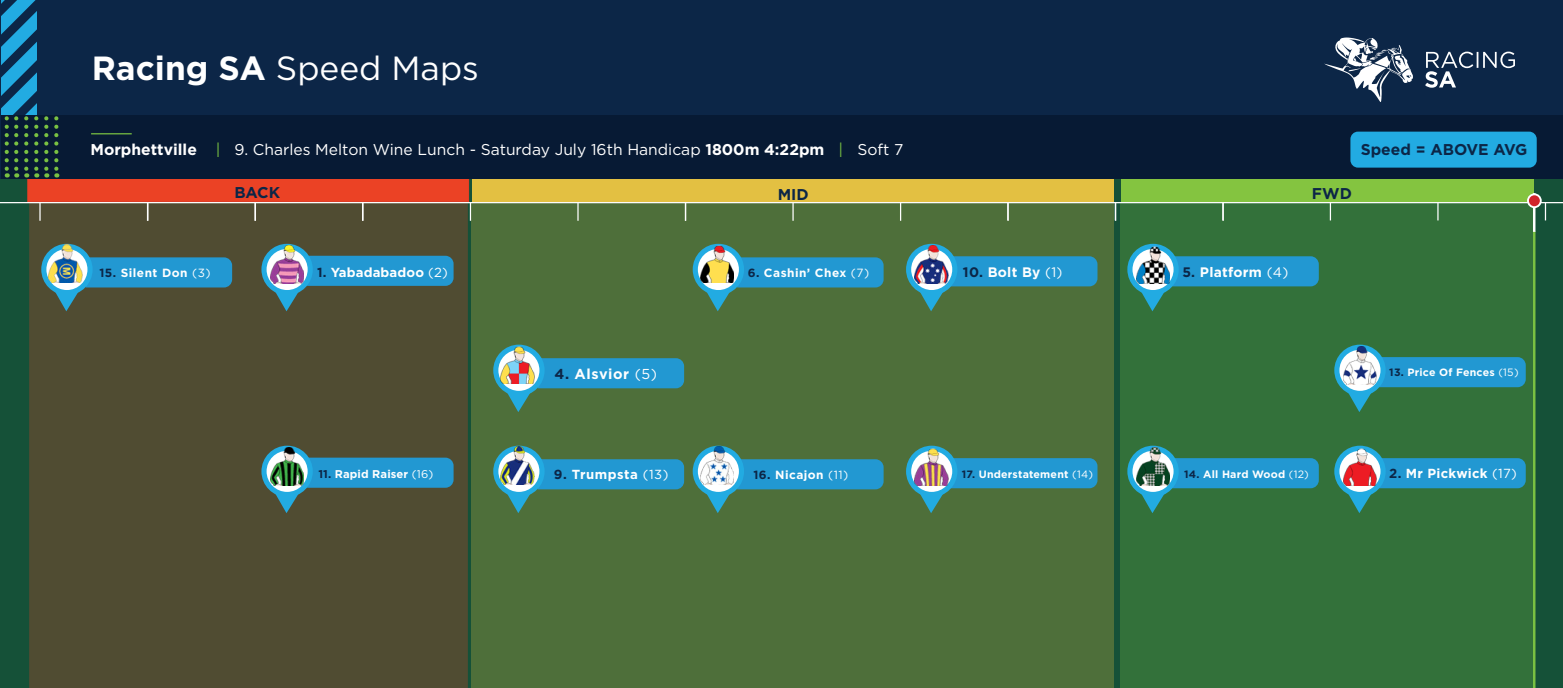
<style>
.page{position:relative;width:1563px;height:688px;background:#fff}
.page>*{position:absolute;margin:0;border:0;box-sizing:border-box;transform-origin:0 0}
.t1{font:33.5px "Gotham HTF";color:#fff}
.t2{font:15.62px "Gotham";color:#fff}
.t3{font:700 15.62px "Gotham HTF";color:#0c2647}
.t4{font:700 14.38px "Gotham HTF";letter-spacing:.04em;color:#fff}
.t5{font:700 13.75px "Gotham HTF";letter-spacing:.02em;color:#fff}
.t6{font:700 13.12px "Gotham HTF";letter-spacing:.02em;color:#fff}
.t7{font:700 13.12px "Gotham HTF";letter-spacing:.04em;color:#fff}
.t8{font:700 11.88px "Gotham HTF";letter-spacing:.04em;color:#fff}
.t9{font:700 11.25px "Gotham HTF";letter-spacing:.01em;color:#fff}
.t10{font:700 10.62px "Gotham HTF";letter-spacing:.02em;color:#fff}
.s1{font-weight:700}
.s2{font-family:"Gotham HTF";font-weight:700}
.s3{font-family:"Gotham HTF";color:#79c142}
.s4{color:#0c2647}
.s5{font-family:"Gotham";font-weight:400}
</style>
<div class="page">
<div style="left:0;top:178px;width:1562px;height:510px;background:#155138"></div>
<div style="left:28px;top:178px;width:441px;height:24px;background:#eb4225;border:1px solid #eb3e26"></div>
<div style="left:472px;top:179px;width:642px;height:23px;background:#e3c042"></div>
<div style="left:1121px;top:179px;width:412px;height:23px;background:#84c440"></div>
<div style="left:29px;top:203px;width:439px;height:485px;background:#504c32"></div>
<div style="left:471px;top:202px;width:643px;height:486px;background:#4e6f3a"></div>
<div style="left:1121px;top:203px;width:411px;height:485px;background:#33713a"></div>
<div style="left:0;top:0;width:1562px;height:178px;background:#0c2647"></div>
<hr style="left:0;top:202px;width:1562px;height:1px;background:#fff">
<div style="left:1px;top:115px;width:1561px;height:63px;background:#071a34"></div>
<svg style="left:470px;top:203px;width:1px;height:18px"></svg>
<svg style="left:577px;top:203px;width:1px;height:18px"></svg>
<hr style="left:91px;top:133px;width:41px;height:1px;background:#79c142">
<svg style="left:1425px;top:52px;width:90px;height:36px"></svg>
<svg style="left:1324px;top:37px;width:89px;height:65px"></svg>
<svg style="left:685px;top:203px;width:1px;height:18px"></svg>
<svg style="left:792px;top:203px;width:1px;height:18px"></svg>
<svg style="left:900px;top:203px;width:1px;height:18px"></svg>
<svg style="left:44px;top:116px;width:4px;height:61px"></svg>
<svg style="left:54px;top:116px;width:4px;height:61px"></svg>
<svg style="left:1px;top:0;width:37px;height:177px"></svg>
<hr style="left:1532px;top:231px;width:3px;height:457px;background:#79c142">
<hr style="left:1532px;top:193px;width:3px;height:39px;background:#fff">
<div style="left:1528px;top:194px;width:12px;height:13px;background:#d1232a;border-radius:50%"></div>
<div style="left:1527px;top:193px;width:14px;height:15px;border:2px solid #fff;border-radius:50%"></div>
<svg style="left:1007px;top:203px;width:1px;height:18px"></svg>
<svg style="left:1114px;top:203px;width:2px;height:18px"></svg>
<svg style="left:1222px;top:203px;width:1px;height:18px"></svg>
<svg style="left:1329px;top:203px;width:2px;height:17px"></svg>
<svg style="left:1437px;top:203px;width:1px;height:17px"></svg>
<svg style="left:1544px;top:203px;width:2px;height:17px"></svg>
<svg style="left:39px;top:203px;width:2px;height:18px"></svg>
<svg style="left:147px;top:203px;width:1px;height:18px"></svg>
<svg style="left:254px;top:203px;width:2px;height:18px"></svg>
<svg style="left:362px;top:203px;width:1px;height:18px"></svg>
<svg style="left:1127px;top:244px;width:191px;height:67px"></svg>
<img style="left:1136px;top:246px;width:33px;height:38px">
<svg style="left:1334px;top:344px;width:191px;height:68px"></svg>
<img style="left:1343px;top:346px;width:33px;height:38px">
<svg style="left:1334px;top:445px;width:191px;height:68px"></svg>
<img style="left:1343px;top:447px;width:33px;height:38px">
<svg style="left:1127px;top:445px;width:191px;height:68px"></svg>
<img style="left:1136px;top:447px;width:33px;height:38px">
<svg style="left:906px;top:244px;width:191px;height:67px"></svg>
<img style="left:914px;top:246px;width:34px;height:38px">
<svg style="left:906px;top:445px;width:191px;height:68px"></svg>
<img style="left:914px;top:447px;width:34px;height:38px">
<svg style="left:692px;top:445px;width:191px;height:68px"></svg>
<img style="left:700px;top:446px;width:33px;height:38px">
<svg style="left:493px;top:445px;width:191px;height:68px"></svg>
<img style="left:501px;top:446px;width:33px;height:38px">
<svg style="left:493px;top:344px;width:191px;height:68px"></svg>
<img style="left:501px;top:345px;width:33px;height:38px">
<svg style="left:261px;top:244px;width:192px;height:67px;background:#3f717b"></svg>
<img style="left:270px;top:246px;width:34px;height:38px">
<svg style="left:261px;top:445px;width:192px;height:68px;background:#40707a"></svg>
<img style="left:270px;top:447px;width:34px;height:38px">
<svg style="left:692px;top:248px;width:191px;height:63px"></svg>
<img style="left:700px;top:244px;width:33px;height:38px">
<svg style="left:41px;top:244px;width:191px;height:67px;background:#40727c"></svg>
<img style="left:49px;top:244px;width:33px;height:38px">
<div style="left:1350px;top:132px;width:186px;height:36px;background:#22abe2;border-radius:8px"></div>
<p class="t1" style="left:92px;top:49px;width:389px"><span class="s1">Racing SA</span> Speed Maps</p>
<p class="t2" style="left:90px;top:141px;width:814px"><span class="s2">Morphettville</span> <span class="s3">|</span> 9. Charles Melton Wine Lunch - Saturday July 16th Handicap <span class="s2">1800m 4:22pm</span> <span class="s3">|</span> Soft 7</p>
<p class="t3" style="left:234px;top:184px;width:47px">BACK</p>
<p class="t3" style="left:778px;top:185px;width:33px">MID</p>
<p class="t3" style="left:1312px;top:184px;width:41px">FWD</p>
<p class="t3" style="left:1360px;top:141px;width:168px">Speed = ABOVE AVG</p>
<p class="t6" style="left:317px;top:264px;width:132px"><span class="s4">1.</span> Yabadabadoo <span class="s5">(2)</span></p>
<p class="t8" style="left:99px;top:266px;width:113px"><span class="s4">15.</span> Silent Don <span class="s5">(3)</span></p>
<p class="t8" style="left:748px;top:266px;width:123px"><span class="s4">6.</span> Cashin’ Chex <span class="s5">(7)</span></p>
<p class="t5" style="left:963px;top:264px;width:101px"><span class="s4">10.</span> Bolt By <span class="s5">(1)</span></p>
<p class="t5" style="left:1182px;top:264px;width:108px"><span class="s4">5.</span> Platform <span class="s5">(4)</span></p>
<p class="t4" style="left:554px;top:365px;width:104px"><span class="s4">4.</span> Alsvior <span class="s5">(5)</span></p>
<p class="t10" style="left:1389px;top:366px;width:131px"><span class="s4">13.</span> Price Of Fences <span class="s5">(15)</span></p>
<p class="t9" style="left:318px;top:467px;width:116px"><span class="s4">11.</span> Rapid Raiser <span class="s5">(16)</span></p>
<p class="t7" style="left:554px;top:467px;width:116px"><span class="s4">9.</span> Trumpsta <span class="s5">(13)</span></p>
<p class="t8" style="left:753px;top:467px;width:96px"><span class="s4">16.</span> Nicajon <span class="s5">(11)</span></p>
<p class="t10" style="left:961px;top:467px;width:133px"><span class="s4">17.</span> Understatement <span class="s5">(14)</span></p>
<p class="t10" style="left:1184px;top:467px;width:126px"><span class="s4">14.</span> All Hard Wood <span class="s5">(12)</span></p>
<p class="t6" style="left:1389px;top:466px;width:129px"><span class="s4">2.</span> Mr Pickwick <span class="s5">(17)</span></p>
</div>
